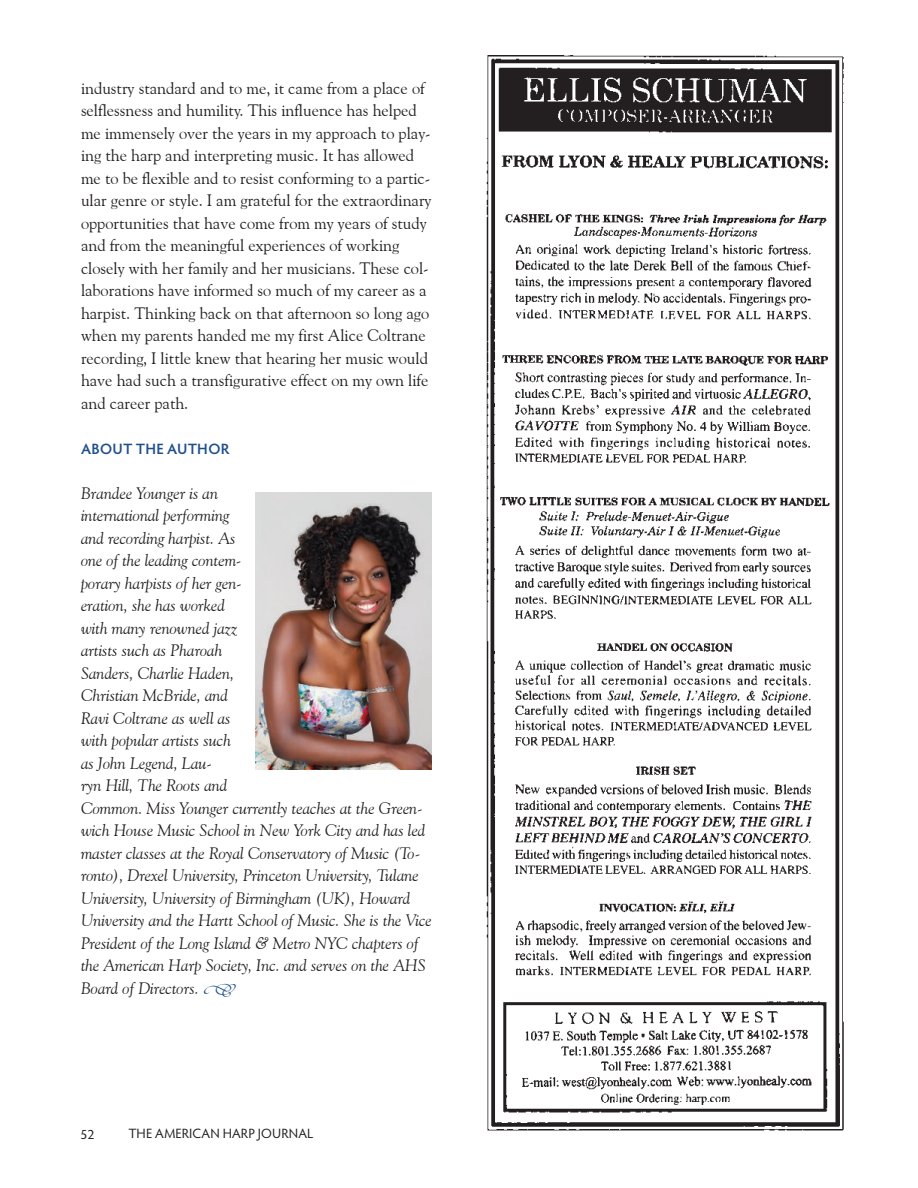
<style>
.page{position:relative;width:918px;height:1188px;background:#fff}
.page>*{position:absolute;margin:0;border:0;box-sizing:border-box;transform-origin:0 0}
.t1{font:italic 16.5px/22.5px "Goudy Old Style BT";color:#231f20}
.t2{font:16.5px/22.5px "Goudy Old Style BT";color:#231f20}
.t3{font:600 15px "Hypatia Sans Pro";letter-spacing:.01em;color:#1f4f8b}
.t4{font:13.5px "Hypatia Sans Pro";letter-spacing:.01em;color:#231f20}
.s1{font-family:"Maestro Flourishes";font-style:normal;color:#1f4f8b}
</style>
<div class="page">
<img style="left:255px;top:492px;width:177px;height:277px">
<img style="left:486px;top:56px;width:358px;height:1075px">
<p class="t2" style="left:81px;top:76px;width:352px">industry standard and to me, it came from a place of selflessness and humility. This influence has helped me immensely over the years in my approach to play&shy;ing the harp and interpreting music. It has allowed me to be flexible and to resist conforming to a partic&shy;ular genre or style. I am grateful for the extraordinary opportunities that have come from my years of study and from the meaningful experiences of working closely with her family and her musicians. These col&shy;laborations have informed so much of my career as a harpist. Thinking back on that afternoon so long ago when my parents handed me my first Alice Coltrane recording, I little knew that hearing her music would have had such a transfigurative effect on my own life and career path.</p>
<p class="t3" style="left:81px;top:438px;width:150px">ABOUT THE AUTHOR</p>
<p class="t1" style="left:81px;top:481px;width:352px">Brandee Younger is an<br>international performing<br>and recording harpist. As<br>one of the leading contem-<br>porary harpists of her gen-<br>eration, she has worked<br>with many renowned jazz<br>artists such as Pharoah<br>Sanders, Charlie Haden,<br>Christian McBride, and<br>Ravi Coltrane as well as<br>with popular artists such<br>as John Legend, Lau-<br>ryn Hill, The Roots and<br>Common. Miss Younger currently teaches at the Green&shy;wich House Music School in New York City and has led master classes at the Royal Conservatory of Music (To&shy;ronto), Drexel University, Princeton University, Tulane University, University of Birmingham (UK), Howard University and the Hartt School of Music. She is the Vice President of the Long Island &amp; Metro NYC chapters of the American Harp Society, Inc. and serves on the AHS Board of Directors. <span class="s1">V</span></p>
<p class="t4" style="left:81px;top:1126px;width:15px">52</p>
<p class="t4" style="left:128px;top:1125px;width:186px">THE AMERICAN HARP JOURNAL</p>
</div>
